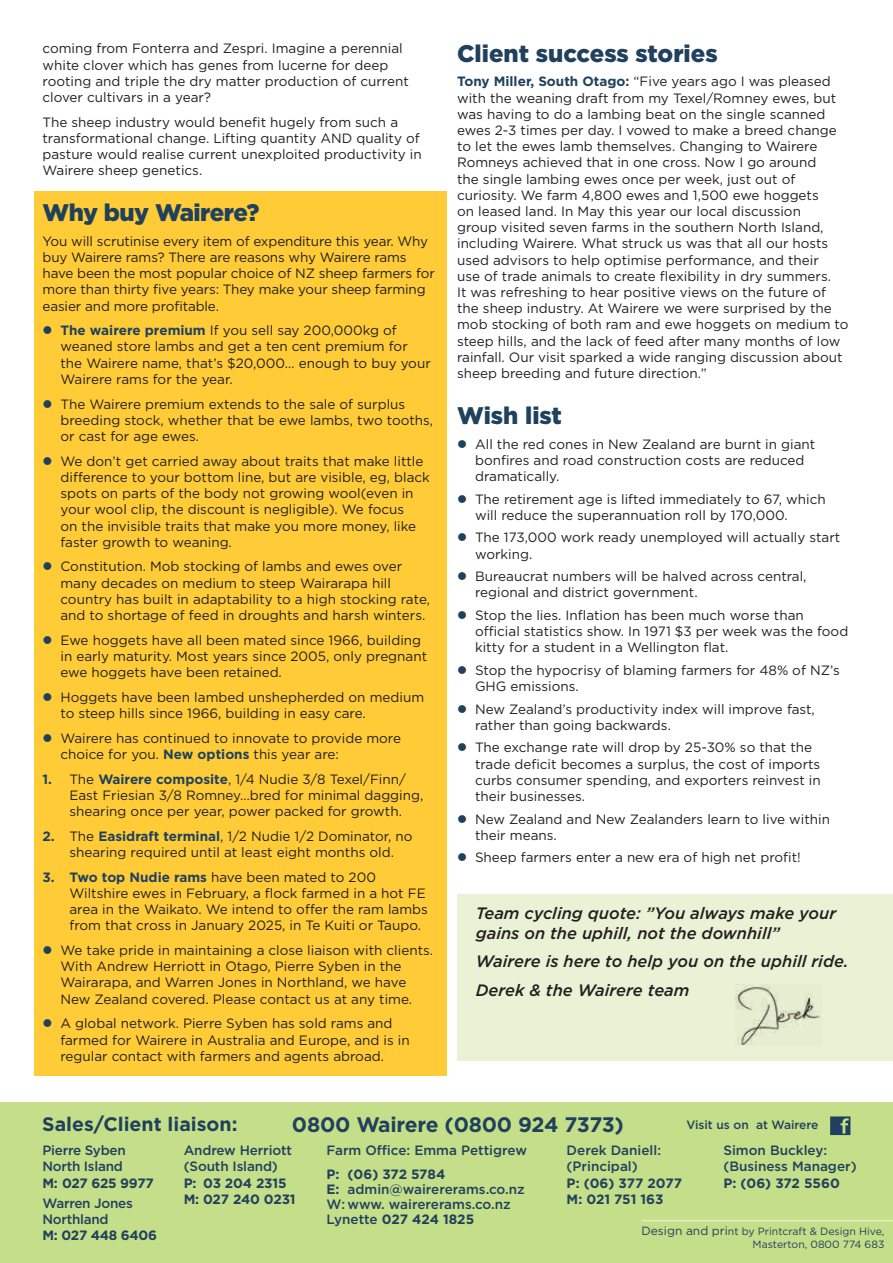
<style>
.page{position:relative;width:893px;height:1263px;background:#fff}
.page>*{position:absolute;margin:0;border:0;box-sizing:border-box;transform-origin:0 0}
.t1{font:700 49.5px "Gotham";color:#20415d}
.t2{font:900 24px "Gotham";letter-spacing:-.01em;color:#20415d}
.t3{font:700 21px "Gotham";letter-spacing:-.01em;color:#20415d}
.t4{font:700 19.5px "Gotham";color:#20415d}
.t5{font:italic 500 16.5px/19.8px "Gotham";color:#231f20}
.t6{font:13.5px/16.2px "Gotham";color:#231f20}
.t7{font:500 13.5px/16.2px "Gotham";letter-spacing:-.01em;color:#20415d}
.t8{font:700 13.5px/16.2px "Gotham";letter-spacing:-.015em;color:#20415d}
.t9{font:500 12px "Gotham";color:#20415d}
.t10{font:10.5px/12.6px "Gotham";color:#20415d;text-align:right}
.s1{font-weight:700;color:#20415d}
.s2{font-weight:700}
.s3{font-size:12px}
</style>
<div class="page">
<div style="left:34px;top:191px;width:412px;height:884px;background:#ffcc38"></div>
<div style="left:457px;top:894px;width:436px;height:166px;background:#eaf2d5"></div>
<div style="left:0;top:1103px;width:893px;height:160px;background:#c5de89"></div>
<hr style="left:642px;top:1220px;width:251px;height:1px;background:#fff">
<svg style="left:830px;top:1116px;width:20px;height:19px"></svg>
<img style="left:736px;top:985px;width:84px;height:60px">
<p class="t6" style="left:43px;top:40px;width:368px">coming from Fonterra and Zespri. Imagine a perennial white clover which has genes from lucerne for deep rooting and triple the dry matter production of current clover cultivars in a year?</p>
<p class="t6" style="left:43px;top:113px;width:381px">The sheep industry would benefit hugely from such a transformational change. Lifting quantity AND quality of pasture would realise current unexploited productivity in Wairere sheep genetics.</p>
<h2 class="t2" style="left:43px;top:196px;width:218px">Why buy Wairere?</h2>
<p class="t6" style="left:43px;top:233px;width:394px">You will scrutinise every item of expenditure this year. Why buy Wairere rams? There are reasons why Wairere rams have been the most popular choice of NZ sheep farmers for more than thirty five years: They make your sheep farming easier and more profitable.</p>
<p class="t6" style="left:61px;top:322px;width:372px"><span class="s1">The wairere premium</span> If you sell say 200,000kg of weaned store lambs and get a ten cent premium for the Wairere name, that’s $20,000… enough to buy your Wairere rams for the year.</p>
<p class="t6" style="left:61px;top:395px;width:374px">The Wairere premium extends to the sale of surplus breeding stock, whether that be ewe lambs, two tooths, or cast for age ewes.</p>
<p class="t6" style="left:60px;top:452px;width:371px">We don’t get carried away about traits that make little difference to your bottom line, but are visible, eg, black spots on parts of the body not growing wool(even in your wool clip, the discount is negligible). We focus<br>on the invisible traits that make you more money, like faster growth to weaning.</p>
<p class="t6" style="left:60px;top:558px;width:371px">Constitution. Mob stocking of lambs and ewes over many decades on medium to steep Wairarapa hill country has built in adaptability to a high stocking rate, and to shortage of feed in droughts and harsh winters.</p>
<p class="t6" style="left:60px;top:631px;width:368px">Ewe hoggets have all been mated since 1966, building in early maturity. Most years since 2005, only pregnant ewe hoggets have been retained.</p>
<p class="t6" style="left:60px;top:689px;width:365px">Hoggets have been lambed unshepherded on medium to steep hills since 1966, building in easy care.</p>
<p class="t6" style="left:60px;top:730px;width:342px">Wairere has continued to innovate to provide more choice for you. <span class="s1">New options</span> this year are:</p>
<p class="t6" style="left:69px;top:770px;width:355px;text-indent:-27px"><span class="s1">1.</span> The <span class="s1">Wairere composite</span>, 1/4 Nudie 3/8 Texel/Finn/<br>East Friesian 3/8 Romney…bred for minimal dagging, shearing once per year, power packed for growth.</p>
<p class="t6" style="left:69px;top:828px;width:345px;text-indent:-27px"><span class="s1">2.</span> The <span class="s1">Easidraft terminal</span>, 1/2 Nudie 1/2 Dominator, no shearing required until at least eight months old.</p>
<p class="t6" style="left:69px;top:868px;width:360px;text-indent:-27px"><span class="s1">3. Two top Nudie rams</span> have been mated to 200<br>Wiltshire ewes in February, a flock farmed in a hot FE area in the Waikato. We intend to offer the ram lambs from that cross in January 2025, in Te Kuiti or Taupo.</p>
<p class="t6" style="left:60px;top:942px;width:374px">We take pride in maintaining a close liaison with clients.<br>With Andrew Herriott in Otago, Pierre Syben in the Wairarapa, and Warren Jones in Northland, we have New Zealand covered. Please contact us at any time.</p>
<p class="t6" style="left:60px;top:1015px;width:351px">A global network. Pierre Syben has sold rams and farmed for Wairere in Australia and Europe, and is in regular contact with farmers and agents abroad.</p>
<h2 class="t2" style="left:457px;top:37px;width:262px">Client success stories</h2>
<p class="t6" style="left:457px;top:73px;width:393px"><span class="s1">Tony Miller, South Otago:</span> “Five years ago I was pleased with the weaning draft from my Texel/Romney ewes, but was having to do a lambing beat on the single scanned ewes 2-3 times per day. I vowed to make a breed change to let the ewes lamb themselves. Changing to Wairere Romneys achieved that in one cross. Now I go around<br>the single lambing ewes once per week, just out of curiosity. We farm 4,800 ewes and 1,500 ewe hoggets<br>on leased land. In May this year our local discussion<br>group visited seven farms in the southern North Island, including Wairere. What struck us was that all our hosts used advisors to help optimise performance, and their<br>use of trade animals to create flexibility in dry summers.<br>It was refreshing to hear positive views on the future of the sheep industry. At Wairere we were surprised by the mob stocking of both ram and ewe hoggets on medium to steep hills, and the lack of feed after many months of low rainfall. Our visit sparked a wide ranging discussion about sheep breeding and future direction.”</p>
<h2 class="t2" style="left:457px;top:399px;width:106px">Wish list</h2>
<p class="t6" style="left:475px;top:435px;width:342px">All the red cones in New Zealand are burnt in giant bonfires and road construction costs are reduced dramatically.</p>
<p class="t6" style="left:475px;top:490px;width:352px">The retirement age is lifted immediately to 67, which will reduce the superannuation roll by 170,000.</p>
<p class="t6" style="left:475px;top:529px;width:367px">The 173,000 work ready unemployed will actually start working.</p>
<p class="t6" style="left:475px;top:568px;width:333px">Bureaucrat numbers will be halved across central, regional and district government.</p>
<p class="t6" style="left:475px;top:607px;width:375px">Stop the lies. Inflation has been much worse than official statistics show. In 1971 $3 per week was the food kitty for a student in a Wellington flat.</p>
<p class="t6" style="left:475px;top:662px;width:366px">Stop the hypocrisy of blaming farmers for 48% of NZ’s<br>GHG emissions.</p>
<p class="t6" style="left:475px;top:700px;width:341px">New Zealand’s productivity index will improve fast, rather than going backwards.</p>
<p class="t6" style="left:475px;top:739px;width:347px">The exchange rate will drop by 25-30% so that the trade deficit becomes a surplus, the cost of imports curbs consumer spending, and exporters reinvest in their businesses.</p>
<p class="t6" style="left:475px;top:810px;width:357px">New Zealand and New Zealanders learn to live within their means.</p>
<p class="t6" style="left:475px;top:849px;width:327px">Sheep farmers enter a new era of high net profit!</p>
<p class="t5" style="left:476px;top:903px;width:362px">Team cycling quote: ”You always make your gains on the uphill, not the downhill”</p>
<p class="t5" style="left:476px;top:947px;width:374px;line-height:28.3px">Wairere is here to help you on the uphill ride.<br>Derek &amp; the Wairere team</p>
<h3 class="t4" style="left:42px;top:1111px;width:197px">Sales/Client liaison:</h3>
<h3 class="t3" style="left:292px;top:1110px;width:333px">0800 Wairere (0800 924 7373)</h3>
<p class="t9" style="left:686px;top:1117px;width:134px">Visit us on at Wairere</p>
<p class="t7" style="left:327px;top:1142px;width:202px">Farm Office: Emma Pettigrew</p>
<p class="t7" style="left:327px;top:1166px;width:200px;line-height:15px"><span class="s2">P: (06) 372 5784<br>E:</span> admin@wairererams.co.nz<br>W: www. wairererams.co.nz<br>Lynette <span class="s2">027 424 1825</span></p>
<p class="t7" style="left:184px;top:1142px;width:110px">Andrew Herriott (South Island)</p>
<p class="t8" style="left:184px;top:1174px;width:113px">P: 03 204 2315<br>M: 027 240 0231</p>
<p class="t7" style="left:43px;top:1142px;width:85px">Pierre Syben<br>North Island</p>
<p class="t8" style="left:43px;top:1174px;width:113px">M: 027 625 9977</p>
<p class="t7" style="left:43px;top:1195px;width:92px">Warren Jones<br>Northland</p>
<p class="t8" style="left:43px;top:1227px;width:116px">M: 027 448 6406</p>
<p class="t7" style="left:567px;top:1142px;width:96px">Derek Daniell: (Principal)</p>
<p class="t8" style="left:567px;top:1174px;width:117px">P: (06) 377 2077<br>M: 021 751 163</p>
<p class="t7" style="left:723px;top:1142px;width:135px">Simon Buckley: (Business Manager)</p>
<p class="t8" style="left:723px;top:1174px;width:118px">P: (06) 372 5560</p>
<h1 class="t1" style="left:150px;top:1188px;width:598px">Success breeds Success</h1>
<p class="t10" style="left:641px;top:1225px;width:245px"><span class="s3">Design and pri</span>nt by Printcraft &amp; Design Hive,<br>Masterton, 0800 774 683</p>
</div>
